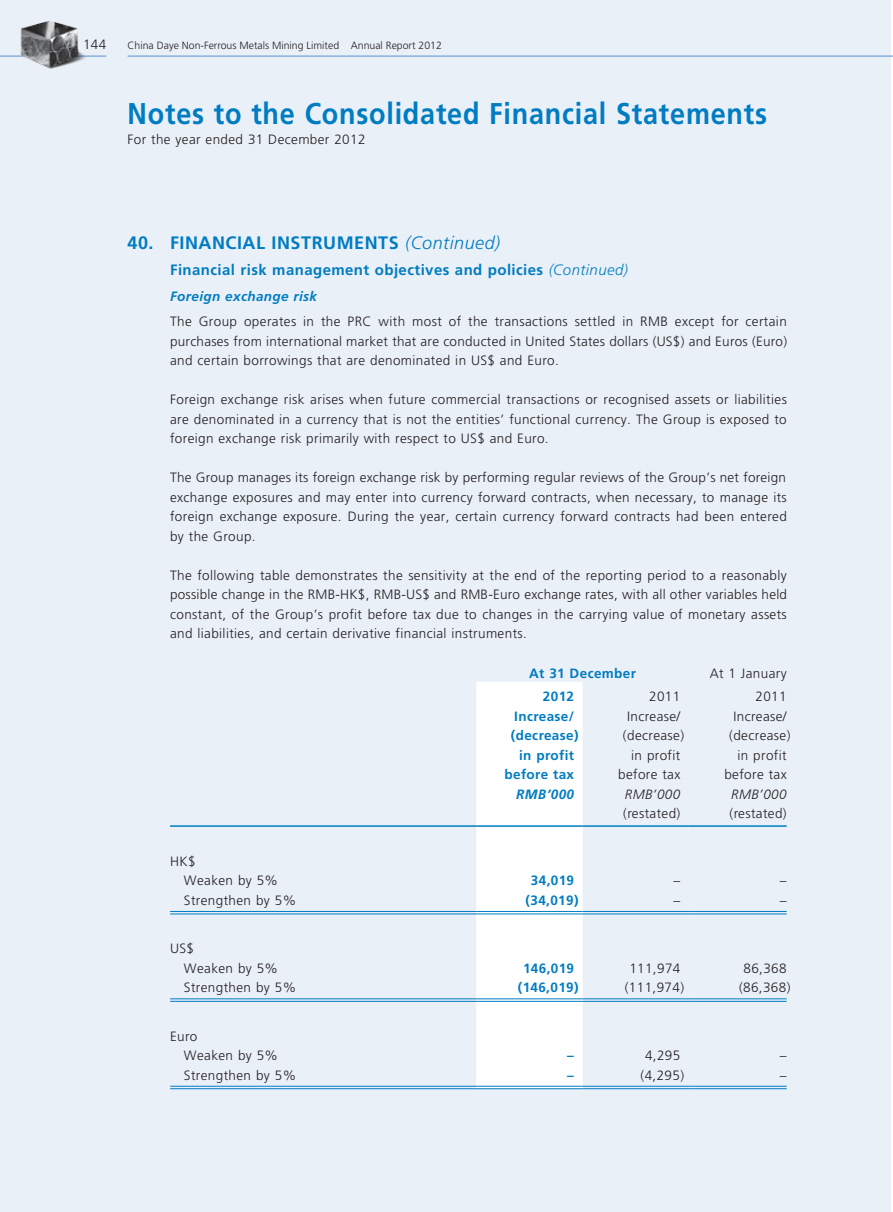
<style>
.page{position:relative;width:893px;height:1212px;background:#fff}
.page>*{position:absolute;margin:0;border:0;box-sizing:border-box;transform-origin:0 0}
.t1{font:700 30px "Frutiger LT Std";letter-spacing:.03em;color:#007cc2;scale:.9 1}
.t2{font:700 18px "Frutiger LT Std";letter-spacing:.03em;color:#007cc2}
.t3{font:700 15px "Frutiger LT Std";letter-spacing:.03em;color:#007cc2}
.t4{font:300 13.5px/19.5px "Frutiger LT Std";letter-spacing:.03em;color:#231f20;text-align:justify}
.t5{font:700 13.5px "Frutiger LT Std";letter-spacing:.03em;color:#007cc2}
.t6{font:italic 700 13.5px "Frutiger LT Std";letter-spacing:.03em;color:#007cc2}
.t7{font:italic 300 13.5px "Frutiger LT Std";letter-spacing:.03em;color:#231f20}
.t8{font:300 10.5px "Frutiger LT Std";color:#231f20}
.s1{font-weight:300;font-style:italic}
</style>
<div class="page">
<div style="left:0;top:0;width:891px;height:1212px;background:#eaf0f8"></div>
<hr style="left:128px;top:55px;width:765px;height:2px;background:#89b0dc">
<hr style="left:0;top:55px;width:106px;height:2px;background:#89b0dc">
<img style="left:15px;top:21px;width:78px;height:48px">
<div style="left:476px;top:682px;width:107px;height:406px;background:#fff"></div>
<hr style="left:170px;top:825px;width:306px;height:2px;background:#007cc2">
<hr style="left:476px;top:825px;width:107px;height:2px;background:#007cc2">
<hr style="left:583px;top:825px;width:106px;height:2px;background:#007cc2">
<hr style="left:689px;top:825px;width:98px;height:2px;background:#007cc2">
<hr style="left:170px;top:911px;width:306px;height:1px;background:#007cc2">
<hr style="left:170px;top:914px;width:306px;height:1px;background:#007cc2">
<hr style="left:476px;top:911px;width:107px;height:1px;background:#007cc2">
<hr style="left:476px;top:914px;width:107px;height:1px;background:#007cc2">
<hr style="left:583px;top:911px;width:106px;height:1px;background:#007cc2">
<hr style="left:583px;top:914px;width:106px;height:1px;background:#007cc2">
<hr style="left:689px;top:911px;width:98px;height:1px;background:#007cc2">
<hr style="left:689px;top:914px;width:98px;height:1px;background:#007cc2">
<hr style="left:170px;top:998px;width:306px;height:1px;background:#007cc2">
<hr style="left:170px;top:1001px;width:306px;height:1px;background:#007cc2">
<hr style="left:476px;top:998px;width:107px;height:1px;background:#007cc2">
<hr style="left:476px;top:1001px;width:107px;height:1px;background:#007cc2">
<hr style="left:583px;top:998px;width:106px;height:1px;background:#007cc2">
<hr style="left:583px;top:1001px;width:106px;height:1px;background:#007cc2">
<hr style="left:689px;top:998px;width:98px;height:1px;background:#007cc2">
<hr style="left:689px;top:1001px;width:98px;height:1px;background:#007cc2">
<hr style="left:170px;top:1086px;width:306px;height:1px;background:#007cc2">
<hr style="left:170px;top:1088px;width:306px;height:1px;background:#007cc2">
<hr style="left:476px;top:1086px;width:107px;height:1px;background:#007cc2">
<hr style="left:476px;top:1088px;width:107px;height:1px;background:#007cc2">
<hr style="left:583px;top:1086px;width:106px;height:1px;background:#007cc2">
<hr style="left:583px;top:1088px;width:106px;height:1px;background:#007cc2">
<hr style="left:689px;top:1086px;width:98px;height:1px;background:#007cc2">
<hr style="left:689px;top:1088px;width:98px;height:1px;background:#007cc2">
<p class="t4" style="left:83px;top:35px;width:25px">144</p>
<p class="t8" style="left:128px;top:40px;width:316px">China Daye Non-Ferrous Metals Mining Limited Annual Report 2012</p>
<h1 class="t1" style="left:128px;top:96px;width:712px">Notes to the Consolidated Financial Statements</h1>
<p class="t4" style="left:128px;top:129px;width:239px">For the year ended 31 December 2012</p>
<h2 class="t2" style="left:128px;top:232px;width:374px">40. FINANCIAL INSTRUMENTS <span class="s1">(Continued)</span></h2>
<p class="t3" style="left:170px;top:261px;width:459px">Financial risk management objectives and policies <span class="s1">(Continued)</span></p>
<p class="t6" style="left:170px;top:288px;width:149px">Foreign exchange risk</p>
<p class="t4" style="left:170px;top:312px;width:619px">The Group operates in the PRC with most of the transactions settled in RMB except for certain purchases from international market that are conducted in United States dollars (US$) and Euros (Euro) and certain borrowings that are denominated in US$ and Euro.</p>
<p class="t4" style="left:170px;top:390px;width:618px">Foreign exchange risk arises when future commercial transactions or recognised assets or liabilities are denominated in a currency that is not the entities’ functional currency. The Group is exposed to foreign exchange risk primarily with respect to US$ and Euro.</p>
<p class="t4" style="left:170px;top:468px;width:618px">The Group manages its foreign exchange risk by performing regular reviews of the Group’s net foreign exchange exposures and may enter into currency forward contracts, when necessary, to manage its foreign exchange exposure. During the year, certain currency forward contracts had been entered by the Group.</p>
<p class="t4" style="left:170px;top:566px;width:618px">The following table demonstrates the sensitivity at the end of the reporting period to a reasonably possible change in the RMB-HK$, RMB-US$ and RMB-Euro exchange rates, with all other variables held constant, of the Group’s profit before tax due to changes in the carrying value of monetary assets and liabilities, and certain derivative financial instruments.</p>
<p class="t5" style="left:529px;top:665px;width:108px">At 31 December</p>
<p class="t4" style="left:710px;top:663px;width:78px">At 1 January</p>
<p class="t5" style="left:543px;top:689px;width:33px">2012</p>
<p class="t4" style="left:649px;top:687px;width:33px">2011</p>
<p class="t4" style="left:755px;top:687px;width:33px">2011</p>
<p class="t5" style="left:514px;top:708px;width:61px">Increase/</p>
<p class="t5" style="left:511px;top:728px;width:69px">(decrease)</p>
<p class="t5" style="left:519px;top:747px;width:56px">in profit</p>
<p class="t5" style="left:504px;top:767px;width:71px">before tax</p>
<p class="t4" style="left:618px;top:706px;width:68px;text-align:right">Increase/ (decrease) in profit before tax</p>
<p class="t4" style="left:724px;top:706px;width:68px;text-align:right">Increase/ (decrease) in profit before tax</p>
<p class="t4" style="left:184px;top:851px;width:96px;text-indent:-14px">HK$<br>Weaken by 5%</p>
<p class="t6" style="left:516px;top:786px;width:59px">RMB’000</p>
<p class="t7" style="left:625px;top:786px;width:57px">RMB’000</p>
<p class="t7" style="left:731px;top:786px;width:57px">RMB’000</p>
<p class="t4" style="left:623px;top:804px;width:59px">(restated)</p>
<p class="t4" style="left:729px;top:804px;width:59px">(restated)</p>
<p class="t5" style="left:531px;top:873px;width:45px">34,019</p>
<p class="t4" style="left:674px;top:871px;width:8px">–</p>
<p class="t4" style="left:780px;top:871px;width:8px">–</p>
<p class="t4" style="left:184px;top:890px;width:114px">Strengthen by 5%</p>
<p class="t5" style="left:526px;top:892px;width:54px">(34,019)</p>
<p class="t4" style="left:674px;top:890px;width:8px">–</p>
<p class="t4" style="left:780px;top:890px;width:8px">–</p>
<p class="t4" style="left:184px;top:939px;width:96px;text-indent:-14px">US$<br>Weaken by 5%</p>
<p class="t5" style="left:523px;top:960px;width:53px">146,019</p>
<p class="t4" style="left:629px;top:958px;width:53px">111,974</p>
<p class="t4" style="left:743px;top:958px;width:45px">86,368</p>
<p class="t4" style="left:184px;top:978px;width:114px">Strengthen by 5%</p>
<p class="t5" style="left:518px;top:979px;width:62px">(146,019)</p>
<p class="t4" style="left:625px;top:978px;width:61px">(111,974)</p>
<p class="t4" style="left:739px;top:978px;width:53px">(86,368)</p>
<p class="t4" style="left:184px;top:1026px;width:96px;text-indent:-14px">Euro<br>Weaken by 5%</p>
<p class="t5" style="left:567px;top:1047px;width:8px">–</p>
<p class="t4" style="left:645px;top:1046px;width:37px">4,295</p>
<p class="t4" style="left:780px;top:1046px;width:8px">–</p>
<p class="t4" style="left:184px;top:1065px;width:114px">Strengthen by 5%</p>
<p class="t5" style="left:567px;top:1067px;width:8px">–</p>
<p class="t4" style="left:641px;top:1065px;width:45px">(4,295)</p>
<p class="t4" style="left:780px;top:1065px;width:8px">–</p>
</div>
